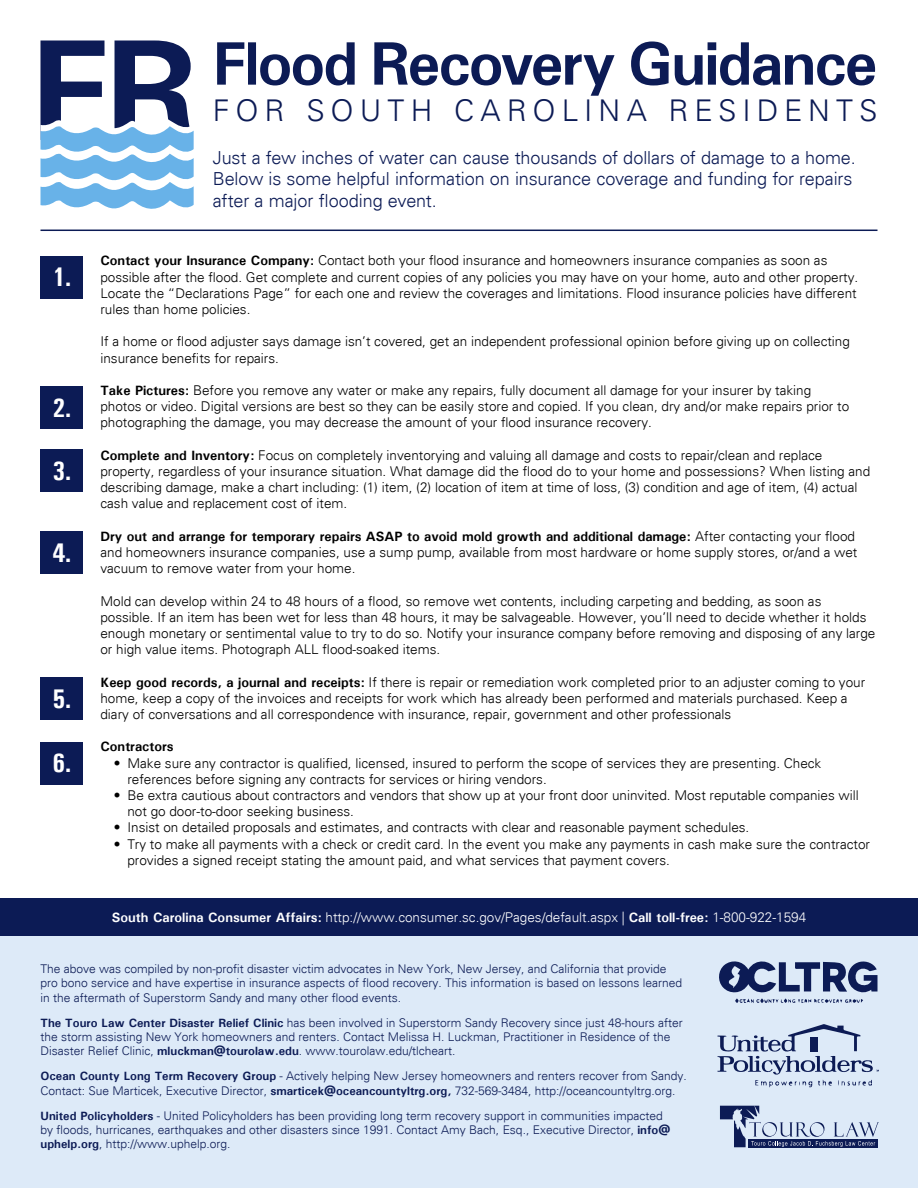
<style>
.page{position:relative;width:918px;height:1188px;background:#fff}
.page>*{position:absolute;margin:0;border:0;box-sizing:border-box;transform-origin:0 0}
.t1{font:700 61.5px "Univers";letter-spacing:-.035em;color:#0c1b55}
.t2{font:300 30px "Univers";letter-spacing:.195em;color:#0c1b55}
.t3{font:700 condensed 27px "Univers";color:#fff}
.t4{font:300 18px/21.6px "Univers";letter-spacing:-.005em;color:#0c1b55}
.t5{font:300 13.5px/16.2px "Univers";color:#000}
.t6{font:300 13.5px "Univers";color:#fff}
.t7{font:700 13.5px "Univers";color:#000}
.t8{font:300 12px/14.4px "Univers";color:#0c1b55}
.s1{font-weight:700}
</style>
<div class="page">
<div style="left:0;top:936px;width:918px;height:252px;background:#ddeaf8"></div>
<svg style="left:40px;top:40px;width:154px;height:169px"></svg>
<div style="left:0;top:899px;width:918px;height:37px;background:#0c1b55"></div>
<div style="left:40px;top:256px;width:43px;height:42px;background:#0c1b55"></div>
<div style="left:40px;top:386px;width:43px;height:43px;background:#0c1b55"></div>
<div style="left:40px;top:449px;width:43px;height:43px;background:#0c1b55"></div>
<div style="left:40px;top:532px;width:43px;height:42px;background:#0c1b55"></div>
<div style="left:40px;top:677px;width:43px;height:43px;background:#0c1b55"></div>
<div style="left:40px;top:742px;width:43px;height:42px;background:#0c1b55"></div>
<svg style="left:718px;top:1024px;width:161px;height:63px"></svg>
<svg style="left:719px;top:961px;width:158px;height:42px"></svg>
<div style="left:749px;top:1139px;width:129px;height:9px;background:#0c1b55"></div>
<svg style="left:720px;top:1106px;width:159px;height:41px"></svg>
<hr style="left:40px;top:230px;width:838px;height:1px;background:#0c1b55">
<h3 class="t3" style="left:52px;top:261px;width:20px">1.</h3>
<h3 class="t3" style="left:52px;top:391px;width:20px">2.</h3>
<h3 class="t3" style="left:52px;top:454px;width:20px">3.</h3>
<h3 class="t3" style="left:52px;top:537px;width:20px">4.</h3>
<h3 class="t3" style="left:52px;top:682px;width:20px">5.</h3>
<h3 class="t3" style="left:52px;top:747px;width:20px">6.</h3>
<h1 class="t1" style="left:213px;top:24px;width:666px">Flood Recovery Guidance</h1>
<h2 class="t2" style="left:213px;top:92px;width:666px">FOR SOUTH CAROLINA RESIDENTS</h2>
<h3 class="t4" style="left:213px;top:147px;width:645px">Just a few inches of water can cause thousands of dollars of damage to a home.<br>Below is some helpful information on insurance coverage and funding for repairs after a major flooding event.</h3>
<p class="t5" style="left:100px;top:253px;width:759px"><span class="s1">Contact your Insurance Company:</span> Contact both your flood insurance and homeowners insurance companies as soon as possible after the flood. Get complete and current copies of any policies you may have on your home, auto and other property.<br>Locate the “Declarations Page” for each one and review the coverages and limitations. Flood insurance policies have different rules than home policies.</p>
<p class="t5" style="left:100px;top:334px;width:751px">If a home or flood adjuster says damage isn’t covered, get an independent professional opinion before giving up on collecting insurance benefits for repairs.</p>
<p class="t5" style="left:100px;top:382px;width:750px"><span class="s1">Take Pictures:</span> Before you remove any water or make any repairs, fully document all damage for your insurer by taking photos or video. Digital versions are best so they can be easily store and copied. If you clean, dry and/or make repairs prior to photographing the damage, you may decrease the amount of your flood insurance recovery.</p>
<p class="t5" style="left:100px;top:447px;width:771px"><span class="s1">Complete and Inventory:</span> Focus on completely inventorying and valuing all damage and costs to repair/clean and replace property, regardless of your insurance situation. What damage did the flood do to your home and possessions? When listing and describing damage, make a chart including: (1) item, (2) location of item at time of loss, (3) condition and age of item, (4) actual cash value and replacement cost of item.</p>
<p class="t5" style="left:100px;top:528px;width:758px"><span class="s1">Dry out and arrange for temporary repairs ASAP to avoid mold growth and additional damage:</span> After contacting your flood and homeowners insurance companies, use a sump pump, available from most hardware or home supply stores, or/and a wet vacuum to remove water from your home.</p>
<p class="t5" style="left:100px;top:593px;width:777px">Mold can develop within 24 to 48 hours of a flood, so remove wet contents, including carpeting and bedding, as soon as possible. If an item has been wet for less than 48 hours, it may be salvageable. However, you’ll need to decide whether it holds enough monetary or sentimental value to try to do so. Notify your insurance company before removing and disposing of any large or high value items. Photograph ALL flood-soaked items.</p>
<p class="t5" style="left:100px;top:674px;width:766px"><span class="s1">Keep good records, a journal and receipts:</span> If there is repair or remediation work completed prior to an adjuster coming to your home, keep a copy of the invoices and receipts for work which has already been performed and materials purchased. Keep a diary of conversations and all correspondence with insurance, repair, government and other professionals</p>
<p class="t7" style="left:100px;top:738px;width:75px">Contractors</p>
<p class="t5" style="left:127px;top:755px;width:695px;text-indent:-14px">• Make sure any contractor is qualified, licensed, insured to perform the scope of services they are presenting. Check references before signing any contracts for services or hiring vendors.</p>
<p class="t5" style="left:127px;top:787px;width:733px;text-indent:-14px">• Be extra cautious about contractors and vendors that show up at your front door uninvited. Most reputable companies will not go door-to-door seeking business.</p>
<p class="t5" style="left:114px;top:820px;width:637px">• Insist on detailed proposals and estimates, and contracts with clear and reasonable payment schedules.</p>
<p class="t5" style="left:127px;top:836px;width:744px;text-indent:-14px">• Try to make all payments with a check or credit card. In the event you make any payments in cash make sure the contractor provides a signed receipt stating the amount paid, and what services that payment covers.</p>
<p class="t6" style="left:112px;top:909px;width:696px"><span class="s1">South Carolina Consumer Affairs:</span> http://www.consumer.sc.gov/Pages/default.aspx | <span class="s1">Call toll-free:</span> 1-800-922-1594</p>
<p class="t8" style="left:40px;top:961px;width:643px">The above was compiled by non-profit disaster victim advocates in New York, New Jersey, and California that provide pro bono service and have expertise in insurance aspects of flood recovery. This information is based on lessons learned in the aftermath of Superstorm Sandy and many other flood events.</p>
<p class="t8" style="left:40px;top:1015px;width:644px"><span class="s1">The Touro Law Center Disaster Relief Clinic</span> has been involved in Superstorm Sandy Recovery since just 48-hours after the storm assisting New York homeowners and renters. Contact Melissa H. Luckman, Practitioner in Residence of the<br>Disaster Relief Clinic, <span class="s1">mluckman@tourolaw.edu</span>. www.tourolaw.edu/tlcheart.</p>
<p class="t8" style="left:41px;top:1069px;width:648px"><span class="s1">Ocean County Long Term Recovery Group</span> - Actively helping New Jersey homeowners and renters recover from Sandy.<br>Contact: Sue Marticek, Executive Director, <span class="s1">smarticek@oceancountyltrg.org,</span> 732-569-3484, http://oceancountyltrg.org.</p>
<p class="t8" style="left:40px;top:1108px;width:631px"><span class="s1">United Policyholders</span> - United Policyholders has been providing long term recovery support in communities impacted by floods, hurricanes, earthquakes and other disasters since 1991. Contact Amy Bach, Esq., Executive Director, <span class="s1">info@ uphelp.org</span>, http://www.uphelp.org.</p>
</div>
